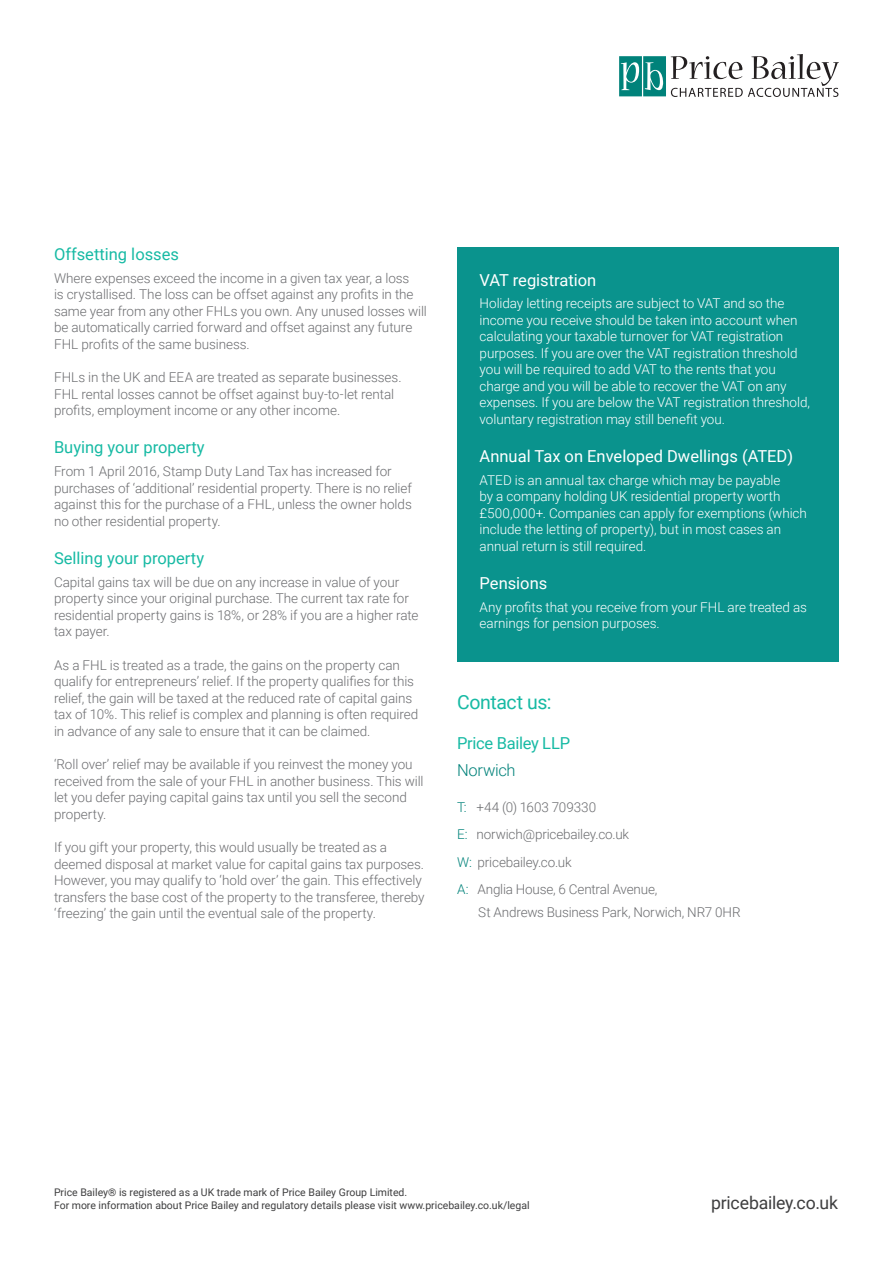
<style>
.page{position:relative;width:893px;height:1263px;background:#fff}
.page>*{position:absolute;margin:0;border:0;box-sizing:border-box;transform-origin:0 0}
.t1{font:19.5px "Roboto";letter-spacing:-.02em;color:#17baa4}
.t2{font:17.7px "Roboto";letter-spacing:-.01em;color:#3e3e3f}
.t3{font:16.5px "Roboto";color:#fff}
.t4{font:16.5px "Roboto";color:#17baa4}
.t5{font:16.5px "Roboto";letter-spacing:-.02em;color:#17baa4}
.t6{font:300 16.5px "Roboto";letter-spacing:-.02em;color:#00827a}
.t7{font:300 13.5px/16.5px "Roboto";letter-spacing:-.005em;color:#6c6d70}
.t8{font:300 13.5px/16.5px "Roboto";letter-spacing:-.005em;color:#fff}
.t9{font:10.5px/12.6px "Roboto";color:#3e3e3f}
.s1{color:#00827a}
</style>
<div class="page">
<div style="left:457px;top:248px;width:382px;height:414px;background:#0a938d"></div>
<svg style="left:619px;top:54px;width:220px;height:43px"></svg>
<p class="t4" style="left:54px;top:243px;width:127px">Offsetting losses</p>
<p class="t7" style="left:54px;top:269px;width:374px">Where expenses exceed the income in a given tax year, a loss<br>is crystallised. The loss can be offset against any profits in the same year from any other FHLs you own. Any unused losses will be automatically carried forward and offset against any future FHL profits of the same business.</p>
<p class="t7" style="left:54px;top:369px;width:349px">FHLs in the UK and EEA are treated as separate businesses.<br>FHL rental losses cannot be offset against buy-to-let rental profits, employment income or any other income.</p>
<p class="t4" style="left:54px;top:436px;width:152px">Buying your property</p>
<p class="t7" style="left:54px;top:463px;width:359px">From 1 April 2016, Stamp Duty Land Tax has increased for purchases of ‘additional’ residential property. There is no relief against this for the purchase of a FHL, unless the owner holds no other residential property.</p>
<p class="t4" style="left:54px;top:546px;width:152px">Selling your property</p>
<p class="t7" style="left:54px;top:573px;width:366px">Capital gains tax will be due on any increase in value of your property since your original purchase. The current tax rate for residential property gains is 18%, or 28% if you are a higher rate tax payer.</p>
<p class="t7" style="left:54px;top:656px;width:366px">As a FHL is treated as a trade, the gains on the property can qualify for entrepreneurs’ relief. If the property qualifies for this relief, the gain will be taxed at the reduced rate of capital gains tax of 10%. This relief is complex and planning is often required in advance of any sale to ensure that it can be claimed.</p>
<p class="t7" style="left:54px;top:756px;width:371px">‘Roll over’ relief may be available if you reinvest the money you received from the sale of your FHL in another business. This will let you defer paying capital gains tax until you sell the second property.</p>
<p class="t7" style="left:54px;top:839px;width:372px">If you gift your property, this would usually be treated as a deemed disposal at market value for capital gains tax purposes.<br>However, you may qualify to ‘hold over’ the gain. This effectively transfers the base cost of the property to the transferee, thereby ‘freezing’ the gain until the eventual sale of the property.</p>
<p class="t3" style="left:480px;top:268px;width:118px">VAT registration</p>
<p class="t8" style="left:480px;top:295px;width:332px">Holiday letting receipts are subject to VAT and so the income you receive should be taken into account when calculating your taxable turnover for VAT registration purposes. If you are over the VAT registration threshold you will be required to add VAT to the rents that you charge and you will be able to recover the VAT on any expenses. If you are below the VAT registration threshold, voluntary registration may still benefit you.</p>
<p class="t3" style="left:480px;top:444px;width:315px">Annual Tax on Enveloped Dwellings (ATED)</p>
<p class="t8" style="left:480px;top:471px;width:329px">ATED is an annual tax charge which may be payable<br>by a company holding UK residential property worth £500,000+. Companies can apply for exemptions (which include the letting of property), but in most cases an annual return is still required.</p>
<p class="t3" style="left:480px;top:571px;width:69px">Pensions</p>
<p class="t8" style="left:480px;top:598px;width:329px">Any profits that you receive from your FHL are treated as earnings for pension purposes.</p>
<h1 class="t1" style="left:457px;top:688px;width:96px">Contact us:</h1>
<p class="t5" style="left:457px;top:731px;width:114px">Price Bailey LLP</p>
<p class="t6" style="left:457px;top:759px;width:60px">Norwich</p>
<p class="t7" style="left:457px;top:793px;width:202px;line-height:27.5px"><span class="s1">T:</span> +44 (0) 1603 709330<br><span class="s1">E:</span> norwich@pricebailey.co.uk<br><span class="s1">W:</span> pricebailey.co.uk<br><span class="s1">A:</span> Anglia House, 6 Central Avenue,</p>
<p class="t7" style="left:478px;top:903px;width:264px">St Andrews Business Park, Norwich, NR7 0HR</p>
<p class="t9" style="left:54px;top:1186px;width:477px">Price Bailey® is registered as a UK trade mark of Price Bailey Group Limited.<br>For more information about Price Bailey and regulatory details please visit www.pricebailey.co.uk/legal</p>
<h2 class="t2" style="left:711px;top:1190px;width:128px">pricebailey.co.uk</h2>
</div>
